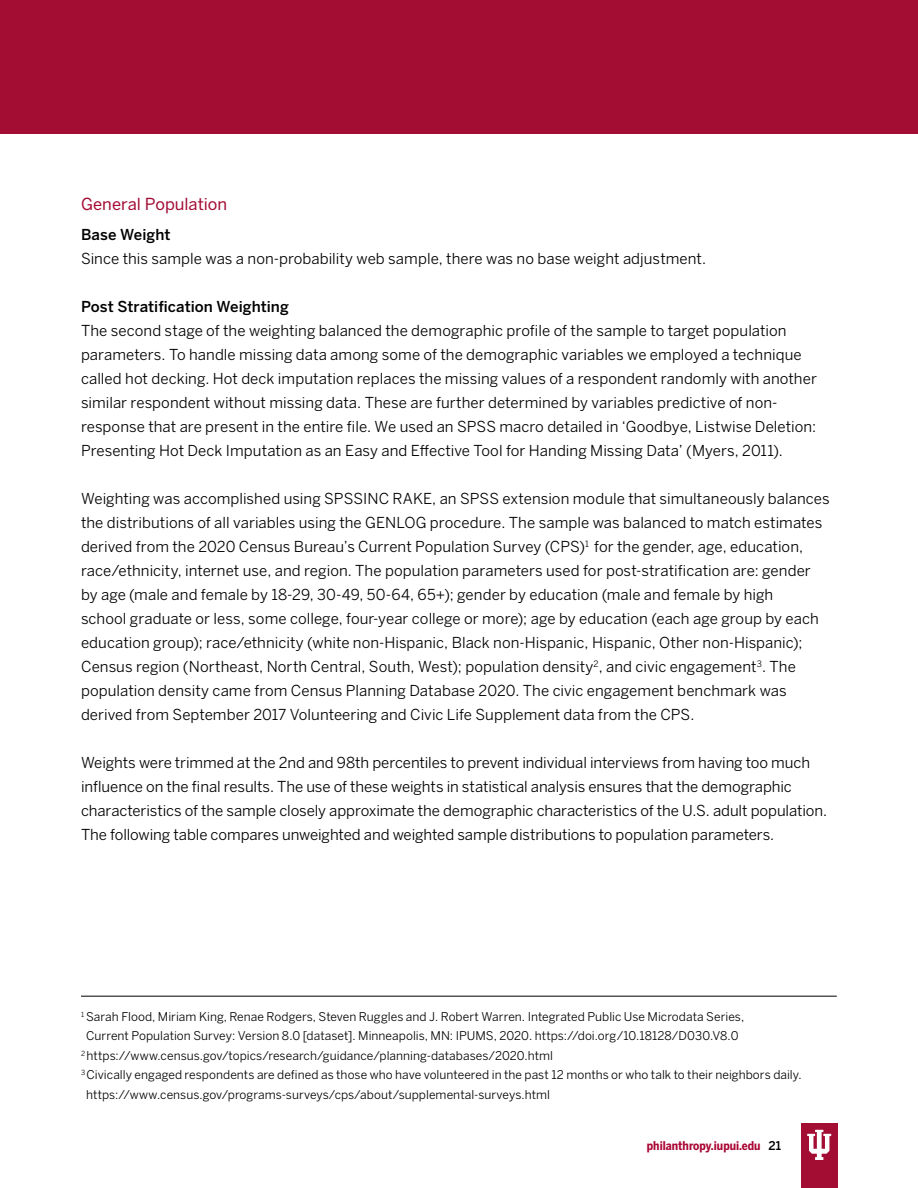
<style>
.page{position:relative;width:918px;height:1188px;background:#fff}
.page>*{position:absolute;margin:0;border:0;box-sizing:border-box;transform-origin:0 0}
.t1{font:16.5px "Benton Sans";color:#a30c33}
.t2{font:15px/24px "Benton Sans";letter-spacing:.005em;color:#000}
.t3{font:500 15px "Benton Sans";letter-spacing:.005em;color:#000}
.t4{font:12px/19.5px "Benton Sans";letter-spacing:.005em;color:#000;text-align:center}
.t5{font:700 12px "Benton Sans Cond";color:#a90533}
.s1{font-family:"Benton Sans";font-weight:500;color:#000}
</style>
<div class="page">
<div style="left:801px;top:1124px;width:37px;height:64px;background:#a30c33"></div>
<svg style="left:807px;top:1130px;width:24px;height:30px"></svg>
<div style="left:0;top:0;width:918px;height:134px;background:#a30c33"></div>
<hr style="left:81px;top:996px;width:756px;height:1px;background:#000">
<p class="t1" style="left:81px;top:194px;width:148px">General Population</p>
<p class="t3" style="left:81px;top:226px;width:91px">Base Weight</p>
<p class="t2" style="left:81px;top:247px;width:627px">Since this sample was a non-probability web sample, there was no base weight adjustment.</p>
<p class="t3" style="left:81px;top:298px;width:209px">Post Stratification Weighting</p>
<p class="t2" style="left:81px;top:319px;width:737px">The second stage of the weighting balanced the demographic profile of the sample to target population parameters. To handle missing data among some of the demographic variables we employed a technique called hot decking. Hot deck imputation replaces the missing values of a respondent randomly with another similar respondent without missing data. These are further determined by variables predictive of non&shy;response that are present in the entire file. We used an SPSS macro detailed in ‘Goodbye, Listwise Deletion:<br>Presenting Hot Deck Imputation as an Easy and Effective Tool for Handing Missing Data’ (Myers, 2011).</p>
<p class="t2" style="left:81px;top:487px;width:750px">Weighting was accomplished using SPSSINC RAKE, an SPSS extension module that simultaneously balances the distributions of all variables using the GENLOG procedure. The sample was balanced to match estimates derived from the 2020 Census Bureau’s Current Population Survey (CPS)<sup>1</sup> for the gender, age, education, race/ethnicity, internet use, and region. The population parameters used for post-stratification are: gender by age (male and female by 18-29, 30-49, 50-64, 65+); gender by education (male and female by high<br>school graduate or less, some college, four-year college or more); age by education (each age group by each education group); race/ethnicity (white non-Hispanic, Black non-Hispanic, Hispanic, Other non-Hispanic); Census region (Northeast, North Central, South, West); population density<sup>2</sup>, and civic engagement<sup>3</sup>. The population density came from Census Planning Database 2020. The civic engagement benchmark was derived from September 2017 Volunteering and Civic Life Supplement data from the CPS.</p>
<p class="t2" style="left:81px;top:751px;width:748px">Weights were trimmed at the 2nd and 98th percentiles to prevent individual interviews from having too much influence on the final results. The use of these weights in statistical analysis ensures that the demographic characteristics of the sample closely approximate the demographic characteristics of the U.S. adult population.<br>The following table compares unweighted and weighted sample distributions to population parameters.</p>
<p class="t4" style="left:81px;top:1007px;width:665px"><sup>1</sup> Sarah Flood, Miriam King, Renae Rodgers, Steven Ruggles and J. Robert Warren. Integrated Public Use Microdata Series,<br>Current Population Survey: Version 8.0 [dataset]. Minneapolis, MN: IPUMS, 2020. https://doi.org/10.18128/D030.V8.0</p>
<p class="t4" style="left:81px;top:1046px;width:474px"><sup>2</sup> https://www.census.gov/topics/research/guidance/planning-databases/2020.html</p>
<p class="t4" style="left:86px;top:1065px;width:717px;text-align:left;text-indent:-5px"><sup>3</sup> Civically engaged respondents are defined as those who have volunteered in the past 12 months or who talk to their neighbors daily. https://www.census.gov/programs-surveys/cps/about/supplemental-surveys.html</p>
<p class="t5" style="left:647px;top:1138px;width:136px">philanthropy.iupui.edu <span class="s1">21</span></p>
</div>
